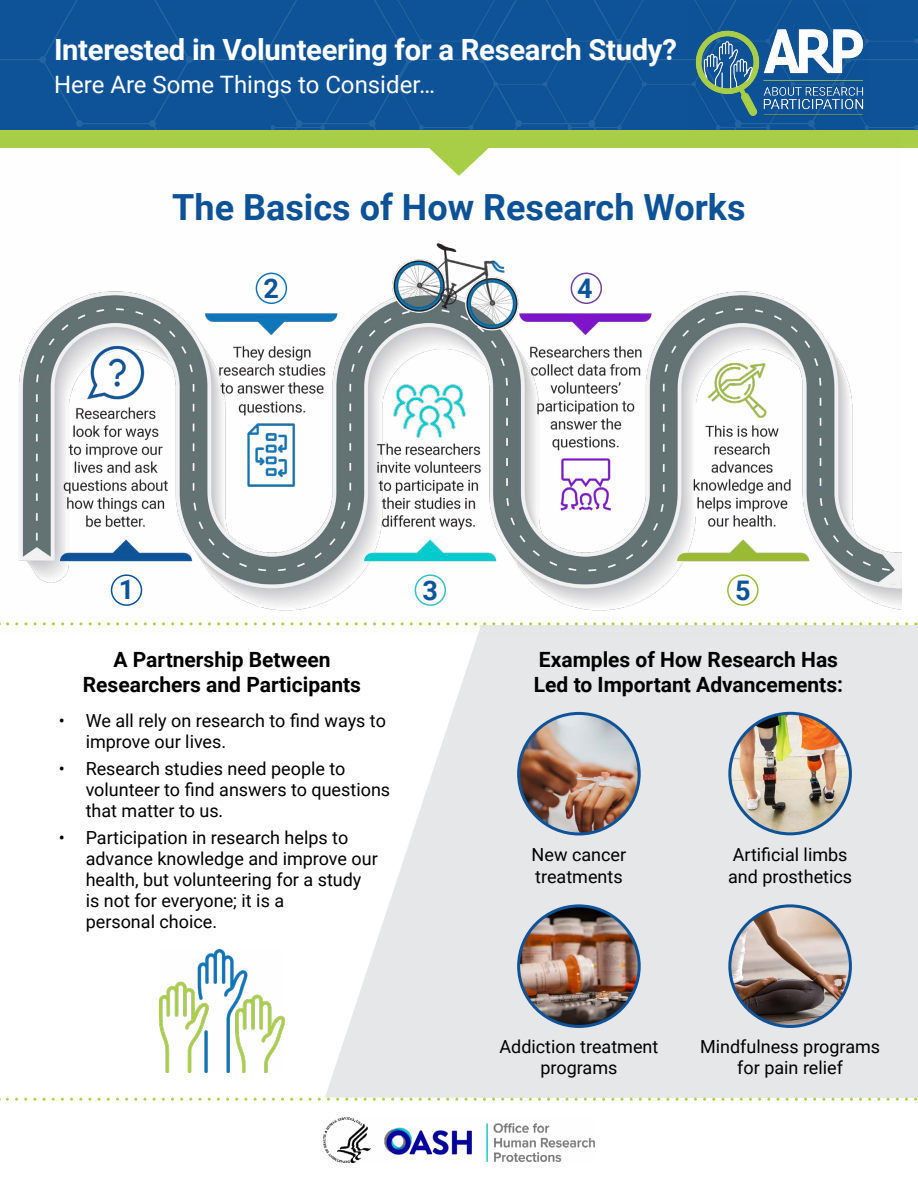
<style>
.page{position:relative;width:918px;height:1188px;background:#fff}
.page>*{position:absolute;margin:0;border:0;box-sizing:border-box;transform-origin:0 0}
.t1{font:700 36px "Roboto";color:#0e5398}
.t2{font:700 29.25px "Roboto";letter-spacing:-.01em;color:#fff}
.t3{font:700 27px "Roboto";color:#0e5398}
.t4{font:24px "Roboto";color:#fff}
.t5{font:700 21px/25.2px "Roboto";color:#000;text-align:center}
.t6{font:18px/21px "Roboto";color:#000}
</style>
<div class="page">
<svg style="left:325px;top:637px;width:156px;height:461px;fill:#e6e7e8"></svg>
<div style="left:481px;top:625px;width:437px;height:473px;background:#e6e7e8"></div>
<div style="left:0;top:0;width:918px;height:138px;background:#0e5398"></div>
<div style="left:0;top:130px;width:918px;height:18px;background:#a9cf48"></div>
<img style="left:689px;top:6px;width:180px;height:124px">
<svg style="left:7px;top:1098px;width:910px;height:3px"></svg>
<img style="left:0;top:148px;width:902px;height:489px">
<div style="left:111px;top:574px;width:31px;height:32px;border:2px solid #095398;border-radius:50%"></div>
<div style="left:256px;top:273px;width:31px;height:31px;border:2px solid #1376b9;border-radius:50%"></div>
<div style="left:415px;top:574px;width:31px;height:32px;border:2px solid #38c0c5;border-radius:50%"></div>
<div style="left:571px;top:273px;width:31px;height:31px;border:2px solid #71459b;border-radius:50%"></div>
<div style="left:727px;top:574px;width:32px;height:32px;border:2px solid #9bba3c;border-radius:50%"></div>
<img style="left:159px;top:949px;width:126px;height:123px">
<img style="left:519px;top:713px;width:120px;height:120px">
<div style="left:517px;top:712px;width:124px;height:123px;border:3px solid #0e5398;border-radius:50%"></div>
<img style="left:731px;top:713px;width:119px;height:121px">
<div style="left:728px;top:712px;width:124px;height:123px;border:3px solid #0e5398;border-radius:50%"></div>
<img style="left:519px;top:906px;width:120px;height:120px;border-radius:60px">
<div style="left:517px;top:904px;width:124px;height:124px;border:3px solid #0e5398;border-radius:50%"></div>
<img style="left:730px;top:906px;width:120px;height:120px;border-radius:60px">
<div style="left:728px;top:904px;width:124px;height:124px;border:3px solid #0e5398;border-radius:50%"></div>
<img style="left:323px;top:1117px;width:272px;height:46px">
<h1 class="t2" style="left:54px;top:29px;width:624px">Interested in Volunteering for a Research Study?</h1>
<h1 class="t4" style="left:54px;top:68px;width:383px">Here Are Some Things to Consider…</h1>
<h2 class="t1" style="left:172px;top:182px;width:575px">The Basics of How Research Works</h2>
<p class="t3" style="left:264px;top:269px;width:17px">2</p>
<p class="t3" style="left:577px;top:269px;width:17px">4</p>
<p class="t3" style="left:119px;top:571px;width:17px">1</p>
<h3 class="t5" style="left:83px;top:646px;width:280px">A Partnership Between<br>Researchers and Participants</h3>
<p class="t6" style="left:86px;top:709px;width:302px;text-indent:-27px">• We all rely on research to find ways to improve our lives.</p>
<p class="t6" style="left:86px;top:757px;width:306px;text-indent:-27px">• Research studies need people to volunteer to find answers to questions that matter to us.</p>
<p class="t6" style="left:86px;top:826px;width:294px;text-indent:-27px">• Participation in research helps to advance knowledge and improve our health, but volunteering for a study is not for everyone; it is a<br>personal choice.</p>
<p class="t3" style="left:423px;top:571px;width:17px">3</p>
<p class="t3" style="left:735px;top:572px;width:17px">5</p>
<h3 class="t5" style="left:534px;top:646px;width:311px;text-align:left">Examples of How Research Has<br>Led to Important Advancements:</h3>
<p class="t6" style="left:532px;top:844px;width:96px;line-height:21.6px">New cancer treatments</p>
<p class="t6" style="left:728px;top:844px;width:126px;line-height:21.6px">Artificial limbs and prosthetics</p>
<p class="t6" style="left:499px;top:1035px;width:160px;text-align:center">Addiction treatment programs</p>
<p class="t6" style="left:700px;top:1035px;width:182px;text-align:center">Mindfulness programs for pain relief</p>
</div>
